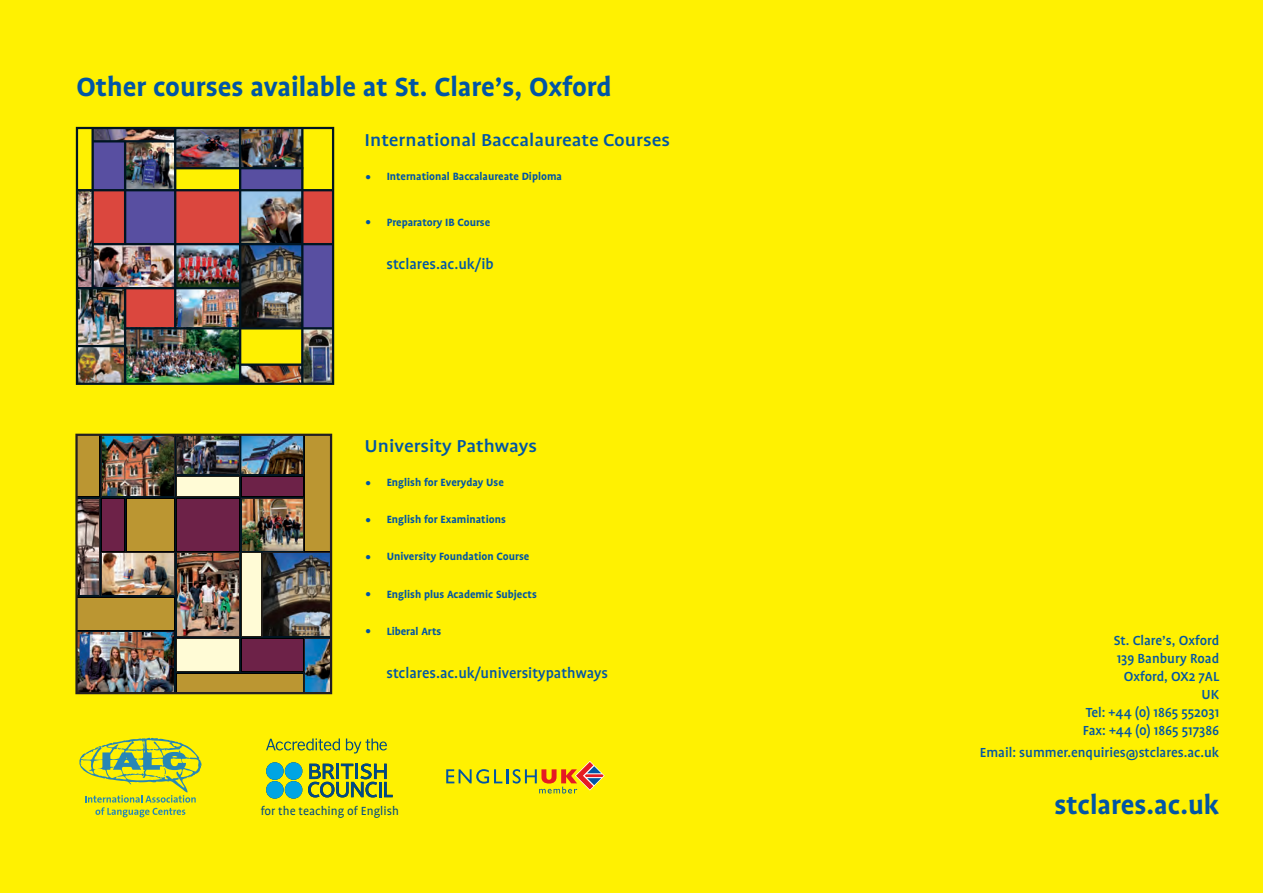
<style>
.page{position:relative;width:1263px;height:893px;background:#fff101}
.page>*{position:absolute;margin:0;border:0;box-sizing:border-box;transform-origin:0 0}
.t1{font:700 30px "Profile";color:#0155a5}
.t2{font:500 19.65px "Profile";color:#0155a5;scale:1.1 1}
.t3{font:500 16.5px "Profile";color:#0155a5}
.t4{font:500 15px/18px "Profile";color:#0155a5;text-align:right}
.t5{font:13.5px "Profile";color:#004b84}
.t6{font:700 12px "Profile";color:#0155a5}
.s1{font-size:13.2px}
</style>
<div class="page">
<img style="left:176px;top:130px;width:125px;height:37px">
<div style="left:125px;top:289px;width:50px;height:39px;background:#db473e"></div>
<img style="left:126px;top:142px;width:48px;height:47px">
<img style="left:79px;top:289px;width:45px;height:93px">
<img style="left:176px;top:245px;width:63px;height:82px">
<div style="left:240px;top:168px;width:62px;height:22px;background:#584fa1"></div>
<div style="left:93px;top:141px;width:33px;height:49px;background:#584fa1"></div>
<div style="left:93px;top:191px;width:32px;height:53px;background:#db473e"></div>
<div style="left:126px;top:191px;width:49px;height:53px;background:#584fa1"></div>
<div style="left:176px;top:191px;width:64px;height:53px;background:#db473e"></div>
<div style="left:303px;top:191px;width:30px;height:53px;background:#db473e"></div>
<img style="left:241px;top:191px;width:60px;height:136px">
<img style="left:79px;top:191px;width:12px;height:96px">
<img style="left:94px;top:245px;width:80px;height:42px">
<img style="left:241px;top:366px;width:60px;height:16px">
<img style="left:94px;top:130px;width:80px;height:10px">
<div style="left:303px;top:245px;width:30px;height:83px;background:#584fa1"></div>
<img style="left:126px;top:329px;width:113px;height:53px">
<img style="left:303px;top:329px;width:28px;height:53px">
<hr style="left:124px;top:288px;width:2px;height:96px;background:#001522">
<hr style="left:77px;top:345px;width:48px;height:2px;background:#001522">
<hr style="left:77px;top:287px;width:163px;height:2px;background:#001522">
<hr style="left:91px;top:128px;width:3px;height:160px;background:#001522">
<hr style="left:301px;top:128px;width:2px;height:256px;background:#001522">
<hr style="left:239px;top:128px;width:2px;height:256px;background:#001522">
<hr style="left:174px;top:128px;width:2px;height:200px;background:#001522">
<hr style="left:77px;top:189px;width:256px;height:2px;background:#001522">
<hr style="left:125px;top:327px;width:208px;height:2px;background:#001522">
<hr style="left:92px;top:140px;width:83px;height:2px;background:#001522">
<hr style="left:175px;top:167px;width:128px;height:2px;background:#001522">
<hr style="left:92px;top:243px;width:241px;height:2px;background:#001522">
<hr style="left:124px;top:141px;width:2px;height:104px;background:#001522">
<hr style="left:240px;top:363px;width:63px;height:3px;background:#001522">
<div style="left:76px;top:127px;width:258px;height:258px;border:2px solid #001522"></div>
<img style="left:78px;top:437px;width:251px;height:254px">
<hr style="left:263px;top:553px;width:1px;height:84px;background:#231f20">
<hr style="left:261px;top:553px;width:1px;height:84px;background:#211d14">
<div style="left:75px;top:434px;width:257px;height:260px;border:2px solid #231f20"></div>
<svg style="left:446px;top:761px;width:159px;height:32px"></svg>
<svg style="left:266px;top:738px;width:74px;height:12px"></svg>
<svg style="left:346px;top:738px;width:41px;height:15px"></svg>
<svg style="left:308px;top:764px;width:85px;height:33px"></svg>
<div style="left:266px;top:762px;width:18px;height:18px;background:#00a5e3;border-radius:50%"></div>
<div style="left:285px;top:762px;width:17px;height:18px;background:#00a5e3;border-radius:50%"></div>
<div style="left:266px;top:781px;width:18px;height:18px;background:#00a5e3;border-radius:50%"></div>
<div style="left:285px;top:781px;width:17px;height:18px;background:#00a5e3;border-radius:50%"></div>
<svg style="left:79px;top:738px;width:123px;height:79px"></svg>
<h1 class="t1" style="left:77px;top:75px;width:537px">Other courses available at St. Clare’s, Oxford</h1>
<h2 class="t2" style="left:365px;top:133px;width:279px">International Baccalaureate Courses</h2>
<p class="t6" style="left:365px;top:172px;width:198px"><span class="s1">•</span> International Baccalaureate Diploma</p>
<p class="t6" style="left:365px;top:218px;width:126px"><span class="s1">•</span> Preparatory IB Course</p>
<h3 class="t3" style="left:386px;top:258px;width:109px">stclares.ac.uk/ib</h3>
<h2 class="t2" style="left:365px;top:439px;width:158px">University Pathways</h2>
<p class="t6" style="left:365px;top:478px;width:140px"><span class="s1">•</span> English for Everyday Use</p>
<p class="t6" style="left:365px;top:515px;width:142px"><span class="s1">•</span> English for Examinations</p>
<p class="t6" style="left:365px;top:552px;width:165px"><span class="s1">•</span> University Foundation Course</p>
<p class="t6" style="left:365px;top:589px;width:173px"><span class="s1">•</span> English plus Academic Subjects</p>
<p class="t6" style="left:365px;top:627px;width:77px"><span class="s1">•</span> Liberal Arts</p>
<h3 class="t3" style="left:386px;top:667px;width:223px">stclares.ac.uk/universitypathways</h3>
<p class="t5" style="left:261px;top:806px;width:140px">for the teaching of English</p>
<p class="t4" style="left:1083px;top:632px;width:138px">St. Clare’s, Oxford<br>139 Banbury Road<br>Oxford, OX2 7AL<br>UK<br>Tel: +44 (0) 1865 552031<br>Fax: +44 (0) 1865 517386</p>
<p class="t4" style="left:980px;top:744px;width:241px">Email: summer.enquiries@stclares.ac.uk</p>
<h1 class="t1" style="left:1054px;top:794px;width:166px">stclares.ac.uk</h1>
</div>
